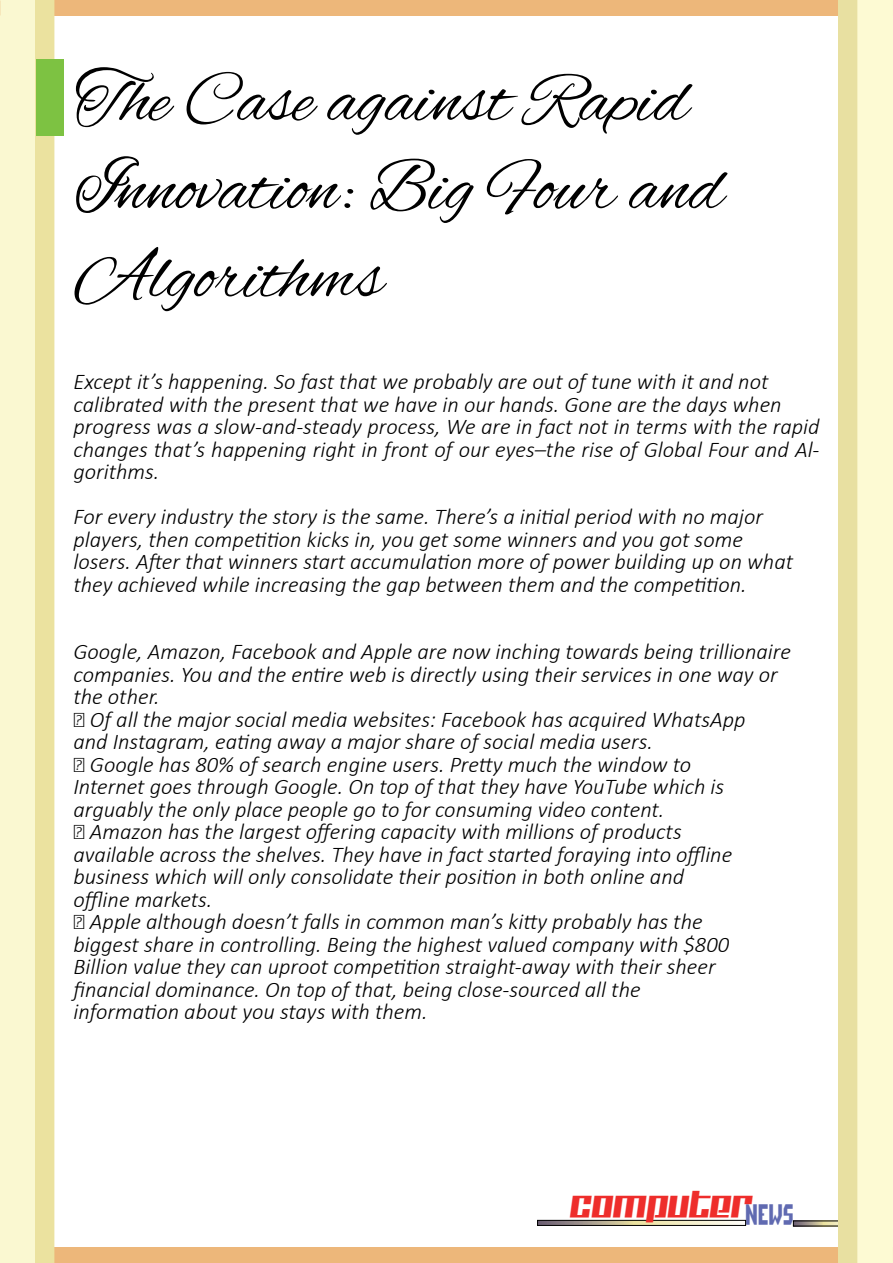
<style>
.page{position:relative;width:893px;height:1263px;background:#fff}
.page>*{position:absolute;margin:0;border:0;box-sizing:border-box;transform-origin:0 0}
.t1{font:73.5px/88.2px "Alex Brush";color:#000}
.t2{font:31.5px "Kitchenpolice";color:#ee2d2b}
.t3{font:italic 300 22.5px/22.5px "Calibri";color:#000}
.t4{font:20.4px "Angle";color:#606ab1;scale:.79 1}
</style>
<div class="page">
<svg style="left:539px;top:1222px;width:199px;height:2px"></svg>
<div style="left:537px;top:1220px;width:209px;height:6px;border:1px solid #000"></div>
<svg style="left:795px;top:1222px;width:43px;height:2px"></svg>
<div style="left:0;top:1247px;width:893px;height:16px;background:#edb77a"></div>
<div style="left:0;top:0;width:893px;height:16px;background:#edb77a"></div>
<div style="left:19px;top:0;width:35px;height:1263px;background:#ebe29f"></div>
<div style="left:0;top:0;width:34px;height:1263px;background:#faf8d1"></div>
<div style="left:838px;top:0;width:35px;height:1263px;background:#e8e0a1"></div>
<div style="left:857px;top:0;width:36px;height:1263px;background:#fdfad3"></div>
<div style="left:37px;top:59px;width:27px;height:77px;background:#7dc242"></div>
<h1 class="t1" style="left:75px;top:61px;width:651px">The Case against Rapid<br>Innovation: Big Four and<br>Algorithms</h1>
<p class="t3" style="left:73px;top:370px;width:748px">Except it’s happening. So fast that we probably are out of tune with it and not calibrated with the present that we have in our hands. Gone are the days when progress was a slow-and-steady process, We are in fact not in terms with the rapid changes that’s happening right in front of our eyes–the rise of Global Four and Al&shy;gorithms.</p>
<p class="t3" style="left:73px;top:505px;width:721px">For every industry the story is the same. There’s a initial period with no major players, then competition kicks in, you get some winners and you got some losers. After that winners start accumulation more of power building up on what they achieved while increasing the gap between them and the competition.</p>
<p class="t3" style="left:73px;top:640px;width:719px">Google, Amazon, Facebook and Apple are now inching towards being trillionaire</p>
<p class="t3" style="left:73px;top:663px;width:706px">companies. You and the entire web is directly using their services in one way or</p>
<p class="t3" style="left:73px;top:685px;width:88px">the other.</p>
<p class="t3" style="left:90px;top:708px;width:657px">Of all the major social media websites: Facebook has acquired WhatsApp</p>
<p class="t3" style="left:73px;top:730px;width:581px">and Instagram, eating away a major share of social media users.</p>
<p class="t3" style="left:90px;top:753px;width:603px">Google has 80% of search engine users. Pretty much the window to</p>
<p class="t3" style="left:73px;top:775px;width:652px">Internet goes through Google. On top of that they have YouTube which is</p>
<p class="t3" style="left:73px;top:798px;width:592px">arguably the only place people go to for consuming video content.</p>
<p class="t3" style="left:90px;top:820px;width:593px">Amazon has the largest offering capacity with millions of products</p>
<p class="t3" style="left:73px;top:843px;width:660px">available across the shelves. They have in fact started foraying into offline</p>
<p class="t3" style="left:73px;top:865px;width:612px">business which will only consolidate their position in both online and</p>
<p class="t3" style="left:73px;top:888px;width:141px">offline markets.</p>
<p class="t3" style="left:90px;top:910px;width:614px">Apple although doesn’t falls in common man’s kitty probably has the</p>
<p class="t3" style="left:73px;top:933px;width:657px">biggest share in controlling. Being the highest valued company with $800</p>
<p class="t3" style="left:73px;top:955px;width:644px">Billion value they can uproot competition straight-away with their sheer</p>
<p class="t3" style="left:73px;top:978px;width:569px">financial dominance. On top of that, being close-sourced all the</p>
<p class="t3" style="left:73px;top:1000px;width:356px">information about you stays with them.</p>
<h2 class="t2" style="left:572px;top:1190px;width:182px">COMPUTER</h2>
<p class="t4" style="left:746px;top:1208px;width:63px">NEWS</p>
</div>
